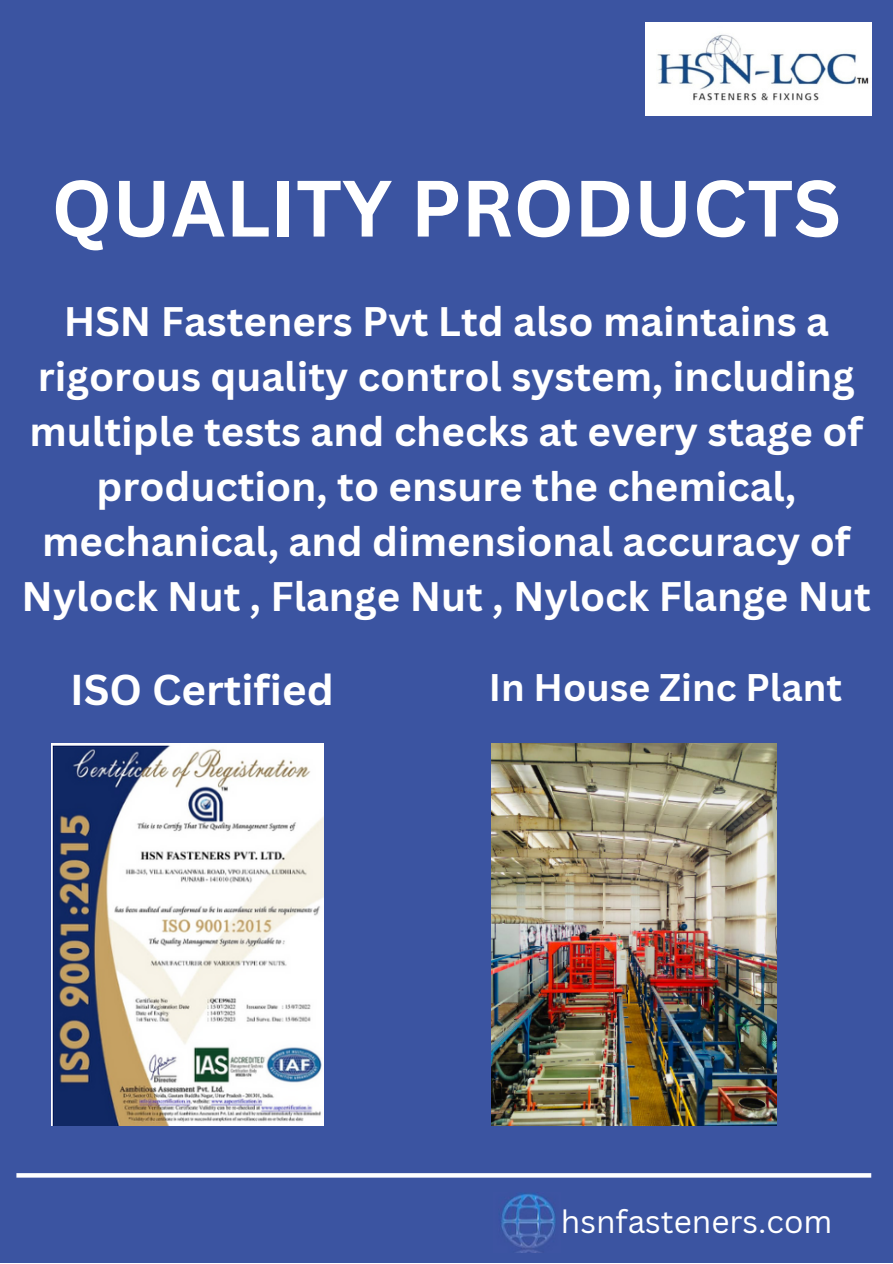
<style>
.page{position:relative;width:893px;height:1264px;background:#fff}
.page>*{position:absolute;margin:0;border:0;box-sizing:border-box;transform-origin:0 0}
.t1{font:700 78px "Canva Sans";color:#fff}
.t2{font:700 42px "Canva Sans";color:#fff}
.t3{font:700 40.2px/55.1px "Canva Sans";color:#fff;text-align:center}
.t4{font:700 37.5px "Canva Sans";color:#fff}
.t5{font:31.5px "Canva Sans";color:#fff}
</style>
<div class="page">
<div style="left:0;top:0;width:892px;height:1262px;background:#3b54a1"></div>
<img style="left:645px;top:23px;width:226px;height:93px">
<img style="left:51px;top:743px;width:272px;height:382px">
<img style="left:492px;top:743px;width:284px;height:382px">
<svg style="left:16px;top:1173px;width:855px;height:4px;background:#f8f9fb"></svg>
<img style="left:501px;top:1193px;width:55px;height:59px">
<p class="t1" style="left:51px;top:153px;width:791px">QUALITY PRODUCTS</p>
<p class="t3" style="left:22px;top:293px;width:850px">HSN Fasteners Pvt Ltd also maintains a rigorous quality control system, including multiple tests and checks at every stage of production, to ensure the chemical, mechanical, and dimensional accuracy of Nylock Nut , Flange Nut , Nylock Flange Nut</p>
<p class="t2" style="left:70px;top:660px;width:265px">ISO Certified</p>
<p class="t4" style="left:489px;top:661px;width:354px">In House Zinc Plant</p>
<p class="t5" style="left:561px;top:1199px;width:273px">hsnfasteners.com</p>
</div>
